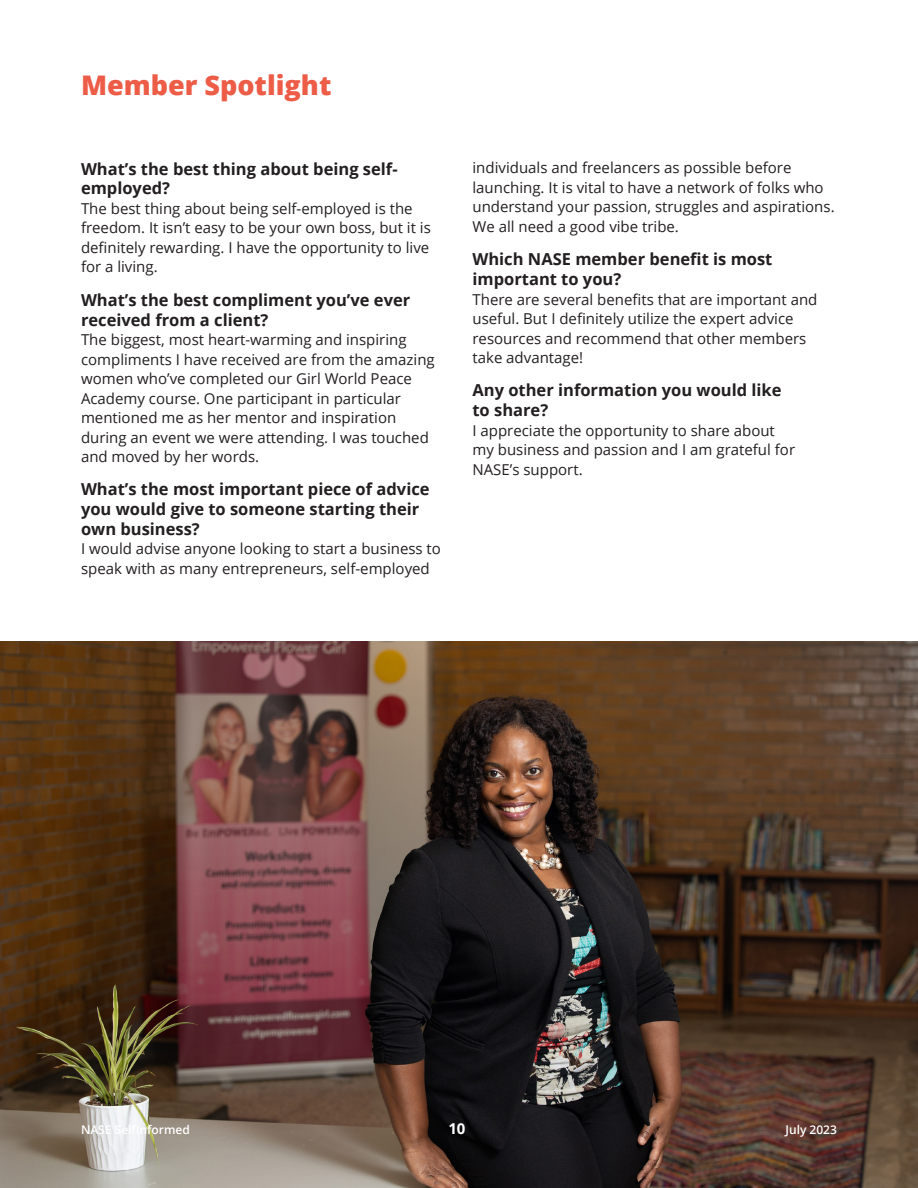
<style>
.page{position:relative;width:918px;height:1188px;background:#fff}
.page>*{position:absolute;margin:0;border:0;box-sizing:border-box;transform-origin:0 0}
.NASE_Body_Copy{font:800 27px "Open Sans";color:#ed5c47}
.NASE_Body_Copy-2{font:700 16.5px/19.8px "Open Sans";color:#231f20}
.NASE_Body_Copy-3{font:15px/19.5px "Open Sans";color:#231f20}
.NASE_Body_Copy-4{font:700 15px "Open Sans";color:#fff}
.NASE_Body_Copy-5{font:600 12px "Open Sans";color:#fff}
</style>
<div class="page">
<img style="left:0;top:642px;width:918px;height:546px">
<p class="NASE_Body_Copy" style="left:81px;top:65px;width:252px">Member Spotlight</p>
<p class="NASE_Body_Copy-2" style="left:81px;top:158px;width:318px">What’s the best thing about being self&shy;employed?</p>
<p class="NASE_Body_Copy-3" style="left:81px;top:198px;width:351px">The best thing about being self-employed is the freedom. It isn’t easy to be your own boss, but it is definitely rewarding. I have the opportunity to live for a living.</p>
<p class="NASE_Body_Copy-2" style="left:81px;top:289px;width:331px">What’s the best compliment you’ve ever received from a client?</p>
<p class="NASE_Body_Copy-3" style="left:81px;top:329px;width:355px">The biggest, most heart-warming and inspiring compliments I have received are from the amazing women who’ve completed our Girl World Peace Academy course. One participant in particular mentioned me as her mentor and inspiration during an event we were attending. I was touched and moved by her words.</p>
<p class="NASE_Body_Copy-2" style="left:81px;top:479px;width:350px">What’s the most important piece of advice you would give to someone starting their own business?</p>
<p class="NASE_Body_Copy-3" style="left:81px;top:539px;width:361px">I would advise anyone looking to start a business to speak with as many entrepreneurs, self-employed</p>
<p class="NASE_Body_Copy-3" style="left:472px;top:158px;width:364px">individuals and freelancers as possible before launching. It is vital to have a network of folks who understand your passion, struggles and aspirations.<br>We all need a good vibe tribe.</p>
<p class="NASE_Body_Copy-2" style="left:472px;top:249px;width:301px">Which NASE member benefit is most important to you?</p>
<p class="NASE_Body_Copy-3" style="left:472px;top:289px;width:346px">There are several benefits that are important and useful. But I definitely utilize the expert advice resources and recommend that other members take advantage!</p>
<p class="NASE_Body_Copy-2" style="left:472px;top:380px;width:311px">Any other information you would like to share?</p>
<p class="NASE_Body_Copy-3" style="left:472px;top:420px;width:324px">I appreciate the opportunity to share about my business and passion and I am grateful for<br>NASE’s support.</p>
<p class="NASE_Body_Copy-5" style="left:81px;top:1121px;width:110px">NASE SelfInformed</p>
<p class="NASE_Body_Copy-4" style="left:448px;top:1118px;width:19px">10</p>
<p class="NASE_Body_Copy-5" style="left:786px;top:1121px;width:53px">July 2023</p>
</div>
